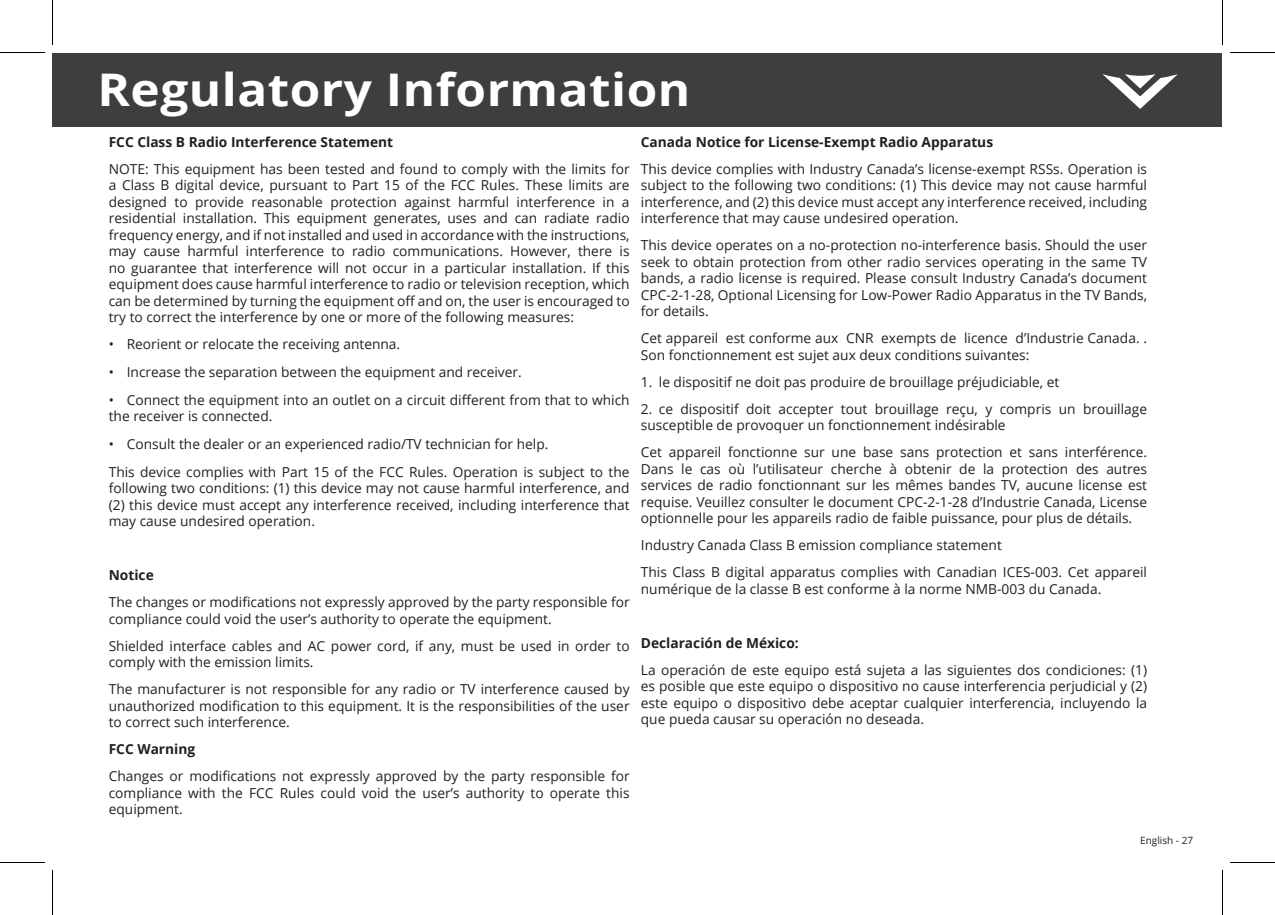
<style>
.page{position:relative;width:1275px;height:915px;background:#fff}
.page>*{position:absolute;margin:0;border:0;box-sizing:border-box;transform-origin:0 0}
.t1{font:700 45px "Open Sans";letter-spacing:.01em;color:#fff;scale:1.1 1}
.t2{font:13.75px/16.5px "Open Sans";color:#231f20;text-align:justify}
.t3{font:700 13.75px "Open Sans";color:#231f20}
.t4{font:10px "Open Sans";color:#231f20}
</style>
<div class="page">
<div style="left:52px;top:53px;width:1170px;height:73px;background:#3e3e3f"></div>
<svg style="left:1103px;top:74px;width:75px;height:35px"></svg>
<hr style="left:0;top:52px;width:45px;height:1px;background:#000">
<hr style="left:1230px;top:52px;width:45px;height:1px;background:#000">
<hr style="left:0;top:862px;width:45px;height:1px;background:#000">
<hr style="left:1230px;top:862px;width:45px;height:1px;background:#000">
<hr style="left:52px;top:0;width:1px;height:45px;background:#000">
<hr style="left:52px;top:870px;width:1px;height:45px;background:#000">
<hr style="left:1222px;top:0;width:1px;height:45px;background:#000">
<hr style="left:1222px;top:870px;width:1px;height:45px;background:#000">
<h2 class="t1" style="left:98px;top:58px;width:540px">Regulatory Information</h2>
<h3 class="t3" style="left:109px;top:132px;width:286px">FCC Class B Radio Interference Statement</h3>
<p class="t2" style="left:109px;top:160px;width:522px">NOTE: This equipment has been tested and found to comply with the limits for a Class B digital device, pursuant to Part 15 of the FCC Rules. These limits are designed to provide reasonable protection against harmful interference in a residential installation. This equipment generates, uses and can radiate radio frequency energy, and if not installed and used in accordance with the instructions, may cause harmful interference to radio communications. However, there is no guarantee that interference will not occur in a particular installation. If this equipment does cause harmful interference to radio or television reception, which can be determined by turning the equipment off and on, the user is encouraged to try to correct the interference by one or more of the following measures:</p>
<p class="t2" style="left:109px;top:336px;width:293px">• Reorient or relocate the receiving antenna.</p>
<p class="t2" style="left:109px;top:364px;width:415px">• Increase the separation between the equipment and receiver.</p>
<p class="t2" style="left:109px;top:391px;width:522px">• Connect the equipment into an outlet on a circuit different from that to which the receiver is connected.</p>
<p class="t2" style="left:109px;top:436px;width:441px">• Consult the dealer or an experienced radio/TV technician for help.</p>
<p class="t2" style="left:109px;top:463px;width:522px">This device complies with Part 15 of the FCC Rules. Operation is subject to the following two conditions: (1) this device may not cause harmful interference, and (2) this device must accept any interference received, including interference that may cause undesired operation.</p>
<h3 class="t3" style="left:641px;top:132px;width:354px">Canada Notice for License-Exempt Radio Apparatus</h3>
<p class="t2" style="left:641px;top:160px;width:508px">This device complies with Industry Canada’s license-exempt RSSs. Operation is subject to the following two conditions: (1) This device may not cause harmful interference, and (2) this device must accept any interference received, including interference that may cause undesired operation.</p>
<p class="t2" style="left:641px;top:237px;width:508px">This device operates on a no-protection no-interference basis. Should the user seek to obtain protection from other radio services operating in the same TV bands, a radio license is required. Please consult Industry Canada’s document CPC-2-1-28, Optional Licensing for Low-Power Radio Apparatus in the TV Bands, for details.</p>
<p class="t2" style="left:641px;top:330px;width:508px">Cet appareil est conforme aux CNR exempts de licence d’Industrie Canada. .<br>Son fonctionnement est sujet aux deux conditions suivantes:</p>
<p class="t2" style="left:641px;top:373px;width:420px">1. le dispositif ne doit pas produire de brouillage préjudiciable, et</p>
<p class="t2" style="left:641px;top:400px;width:508px">2. ce dispositif doit accepter tout brouillage reçu, y compris un brouillage susceptible de provoquer un fonctionnement indésirable</p>
<p class="t2" style="left:641px;top:444px;width:508px">Cet appareil fonctionne sur une base sans protection et sans interférence.<br>Dans le cas où l’utilisateur cherche à obtenir de la protection des autres services de radio fonctionnant sur les mêmes bandes TV, aucune license est requise. Veuillez consulter le document CPC-2-1-28 d’Industrie Canada, License optionnelle pour les appareils radio de faible puissance, pour plus de détails.</p>
<p class="t2" style="left:641px;top:537px;width:362px">Industry Canada Class B emission compliance statement</p>
<p class="t2" style="left:641px;top:564px;width:508px">This Class B digital apparatus complies with Canadian ICES-003. Cet appareil numérique de la classe B est conforme à la norme NMB-003 du Canada.</p>
<h3 class="t3" style="left:109px;top:566px;width:47px">Notice</h3>
<p class="t2" style="left:109px;top:594px;width:522px">The changes or modifications not expressly approved by the party responsible for compliance could void the user’s authority to operate the equipment.</p>
<p class="t2" style="left:109px;top:637px;width:522px">Shielded interface cables and AC power cord, if any, must be used in order to comply with the emission limits.</p>
<p class="t2" style="left:109px;top:681px;width:522px">The manufacturer is not responsible for any radio or TV interference caused by unauthorized modification to this equipment. It is the responsibilities of the user to correct such interference.</p>
<h3 class="t3" style="left:109px;top:739px;width:88px">FCC Warning</h3>
<p class="t2" style="left:109px;top:768px;width:522px">Changes or modifications not expressly approved by the party responsible for compliance with the FCC Rules could void the user’s authority to operate this equipment.</p>
<h3 class="t3" style="left:641px;top:633px;width:159px">Declaración de México:</h3>
<p class="t2" style="left:641px;top:661px;width:508px">La operación de este equipo está sujeta a las siguientes dos condiciones: (1) es posible que este equipo o dispositivo no cause interferencia perjudicial y (2) este equipo o dispositivo debe aceptar cualquier interferencia, incluyendo la que pueda causar su operación no deseada.</p>
<p class="t4" style="left:1140px;top:833px;width:55px">English - 27</p>
</div>
